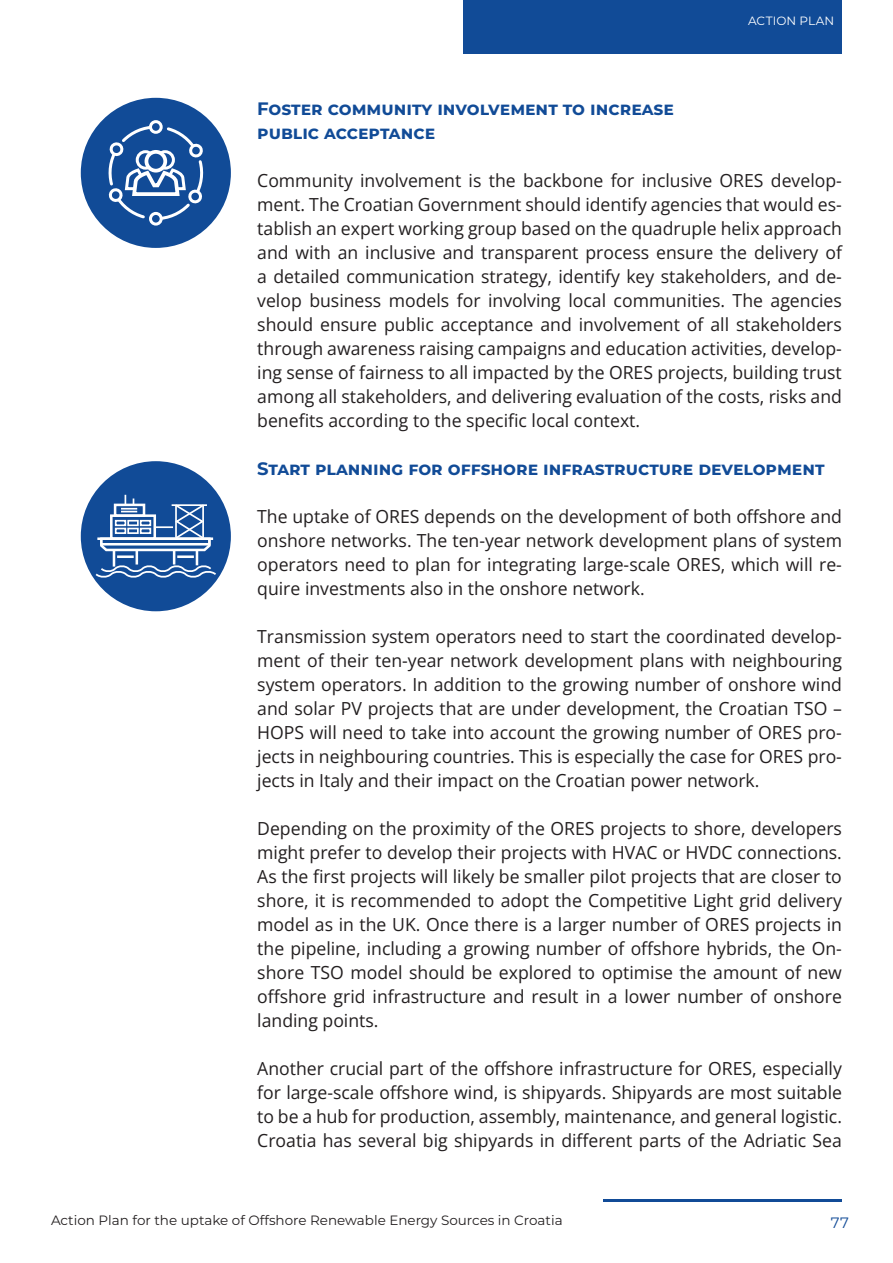
<style>
.page{position:relative;width:893px;height:1263px;background:#fff}
.page>*{position:absolute;margin:0;border:0;box-sizing:border-box;transform-origin:0 0}
.t1{font:18px/24px "Open Sans";color:#231f20;text-align:justify}
.t2{font:700 18px/24px "Montserrat";color:#114b97}
.t3{font:15px "Montserrat";color:#114b97}
.t4{font:13.5px "Montserrat";color:#231f20}
.t5{font:12px "Montserrat";letter-spacing:.01em;color:#fff}
</style>
<div class="page">
<hr style="left:604px;top:1199px;width:238px;height:3px;background:#114b97">
<div style="left:463px;top:0;width:379px;height:54px;background:#114b97"></div>
<div style="left:81px;top:461px;width:150px;height:150px;background:#114b97;border-radius:50%"></div>
<svg style="left:94px;top:495px;width:124px;height:85px"></svg>
<div style="left:81px;top:98px;width:150px;height:150px;background:#114b97;border-radius:50%"></div>
<div style="left:149px;top:120px;width:14px;height:14px;border:3px solid #fff;border-radius:50%"></div>
<div style="left:149px;top:212px;width:14px;height:14px;border:3px solid #fff;border-radius:50%"></div>
<svg style="left:108px;top:124px;width:96px;height:98px"></svg>
<div style="left:146px;top:152px;width:19px;height:19px;background:#114b97;border-radius:50%"></div>
<div style="left:145px;top:150px;width:22px;height:23px;border:4px solid #fff;border-radius:50%"></div>
<p class="t5" style="left:748px;top:13px;width:88px">ACTION PLAN</p>
<p class="t2" style="left:257px;top:96px;width:418px">Foster community involvement to increase public acceptance</p>
<p class="t1" style="left:257px;top:168px;width:586px">Community involvement is the backbone for inclusive ORES develop&shy;ment. The Croatian Government should identify agencies that would es&shy;tablish an expert working group based on the quadruple helix approach and with an inclusive and transparent process ensure the delivery of a detailed communication strategy, identify key stakeholders, and de&shy;velop business models for involving local communities. The agencies should ensure public acceptance and involvement of all stakeholders through awareness raising campaigns and education activities, develop&shy;ing sense of fairness to all impacted by the ORES projects, building trust among all stakeholders, and delivering evaluation of the costs, risks and benefits according to the specific local context.</p>
<p class="t2" style="left:257px;top:456px;width:569px">Start planning for offshore infrastructure development</p>
<p class="t1" style="left:257px;top:504px;width:586px">The uptake of ORES depends on the development of both offshore and onshore networks. The ten-year network development plans of system operators need to plan for integrating large-scale ORES, which will re&shy;quire investments also in the onshore network.</p>
<p class="t1" style="left:257px;top:624px;width:586px">Transmission system operators need to start the coordinated develop&shy;ment of their ten-year network development plans with neighbouring system operators. In addition to the growing number of onshore wind and solar PV projects that are under development, the Croatian TSO – HOPS will need to take into account the growing number of ORES pro&shy;jects in neighbouring countries. This is especially the case for ORES pro&shy;jects in Italy and their impact on the Croatian power network.</p>
<p class="t1" style="left:257px;top:816px;width:586px">Depending on the proximity of the ORES projects to shore, developers might prefer to develop their projects with HVAC or HVDC connections.<br>As the first projects will likely be smaller pilot projects that are closer to shore, it is recommended to adopt the Competitive Light grid delivery model as in the UK. Once there is a larger number of ORES projects in the pipeline, including a growing number of offshore hybrids, the On&shy;shore TSO model should be explored to optimise the amount of new offshore grid infrastructure and result in a lower number of onshore landing points.</p>
<p class="t1" style="left:257px;top:1056px;width:586px">Another crucial part of the offshore infrastructure for ORES, especially for large-scale offshore wind, is shipyards. Shipyards are most suitable to be a hub for production, assembly, maintenance, and general logistic.<br>Croatia has several big shipyards in different parts of the Adriatic Sea</p>
<p class="t4" style="left:51px;top:1211px;width:513px">Action Plan for the uptake of Offshore Renewable Energy Sources in Croatia</p>
<p class="t3" style="left:831px;top:1212px;width:19px">77</p>
</div>
